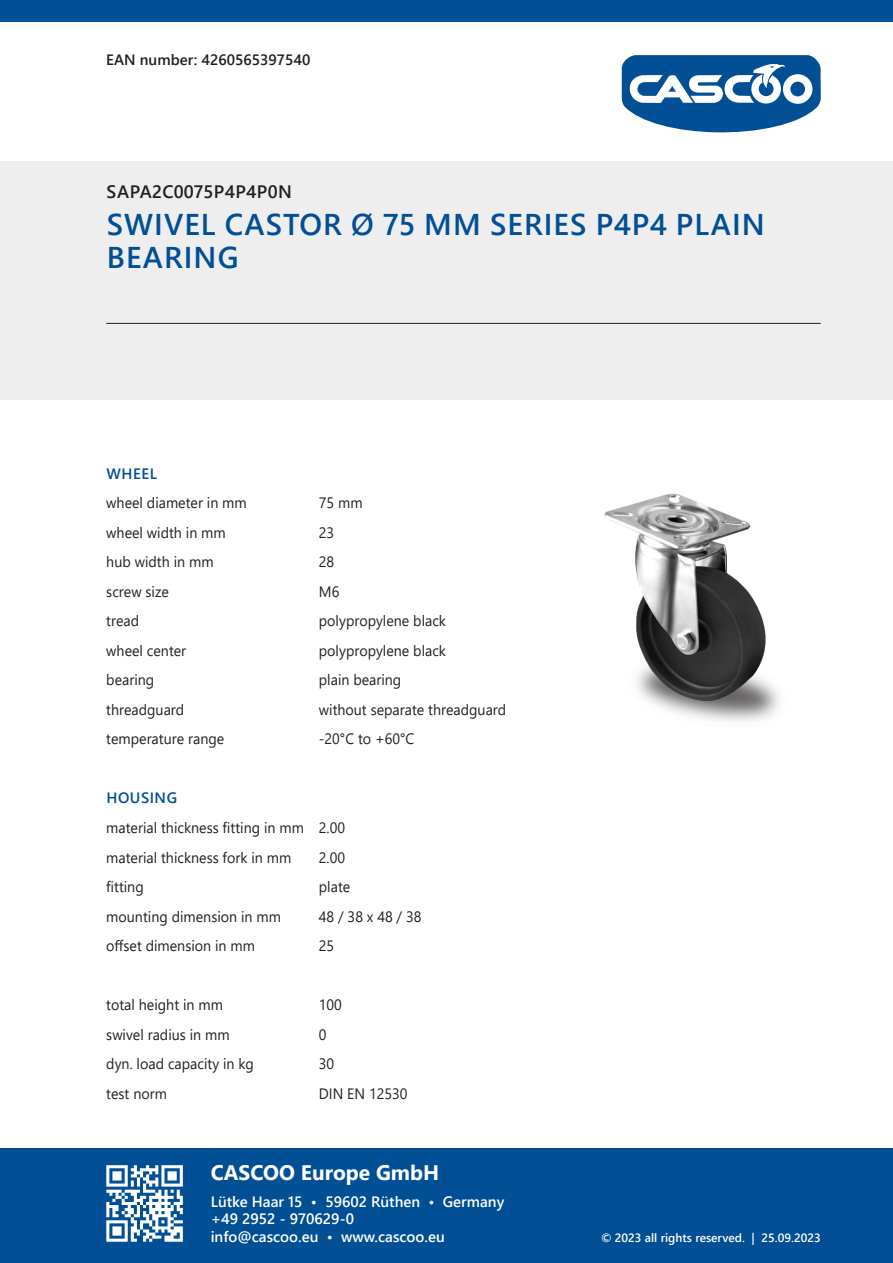
<style>
.page{position:relative;width:893px;height:1263px;background:#fff}
.page>*{position:absolute;margin:0;border:0;box-sizing:border-box;transform-origin:0 0}
.t1{font:600 30px/33px "Segoe UI";letter-spacing:.035em;color:#014f94}
.t2{font:700 21px "Segoe UI";color:#fff}
.t3{font:600 18px "Segoe UI";letter-spacing:.02em;color:#231f20}
.t4{font:15px "Segoe UI";color:#231f20;scale:.95 1}
.t5{font:600 15px/17.5px "Segoe UI";color:#fff}
.t6{font:600 15px "Segoe UI";color:#231f20}
.t7{font:600 15px "Segoe UI";letter-spacing:.035em;color:#014f94}
.t8{font:600 12px "Segoe UI";color:#fff}
</style>
<div class="page">
<img style="left:604px;top:493px;width:175px;height:229px">
<svg style="left:622px;top:55px;width:199px;height:78px"></svg>
<div style="left:0;top:162px;width:893px;height:238px;background:#eeeeef"></div>
<div style="left:0;top:1148px;width:893px;height:115px;background:#014f94"></div>
<div style="left:0;top:0;width:893px;height:21px;background:#014f94"></div>
<svg style="left:106px;top:1165px;width:77px;height:77px"></svg>
<hr style="left:106px;top:323px;width:715px;height:1px;background:#231f20">
<p class="t6" style="left:106px;top:45px;width:205px">EAN number: 4260565397540</p>
<p class="t3" style="left:107px;top:175px;width:187px">SAPA2C0075P4P4P0N</p>
<p class="t1" style="left:107px;top:206px;width:659px">SWIVEL CASTOR Ø 75 MM SERIES P4P4 PLAIN<br>BEARING</p>
<p class="t7" style="left:107px;top:459px;width:52px">WHEEL</p>
<p class="t4" style="left:106px;top:489px;width:149px">wheel diameter in mm</p>
<p class="t4" style="left:319px;top:489px;width:48px">75 mm</p>
<p class="t4" style="left:106px;top:518px;width:127px">wheel width in mm</p>
<p class="t4" style="left:319px;top:518px;width:18px">23</p>
<p class="t4" style="left:106px;top:548px;width:114px">hub width in mm</p>
<p class="t4" style="left:319px;top:548px;width:18px">28</p>
<p class="t4" style="left:106px;top:577px;width:67px">screw size</p>
<p class="t4" style="left:319px;top:577px;width:23px">M6</p>
<p class="t4" style="left:106px;top:607px;width:36px">tread</p>
<p class="t4" style="left:319px;top:607px;width:135px">polypropylene black</p>
<p class="t4" style="left:106px;top:636px;width:86px">wheel center</p>
<p class="t4" style="left:319px;top:636px;width:135px">polypropylene black</p>
<p class="t4" style="left:106px;top:666px;width:52px">bearing</p>
<p class="t4" style="left:319px;top:666px;width:88px">plain bearing</p>
<p class="t4" style="left:106px;top:695px;width:84px">threadguard</p>
<p class="t4" style="left:319px;top:695px;width:199px">without separate threadguard</p>
<p class="t4" style="left:106px;top:725px;width:126px">temperature range</p>
<p class="t4" style="left:319px;top:725px;width:102px">-20°C to +60°C</p>
<p class="t7" style="left:107px;top:784px;width:72px">HOUSING</p>
<p class="t4" style="left:106px;top:813px;width:253px">material thickness fitting in mm 2.00</p>
<p class="t4" style="left:106px;top:843px;width:196px">material thickness fork in mm</p>
<p class="t4" style="left:319px;top:843px;width:29px">2.00</p>
<p class="t4" style="left:106px;top:872px;width:41px">fitting</p>
<p class="t4" style="left:319px;top:872px;width:35px">plate</p>
<p class="t4" style="left:106px;top:902px;width:185px">mounting dimension in mm</p>
<p class="t4" style="left:319px;top:902px;width:109px">48 / 38 x 48 / 38</p>
<p class="t4" style="left:106px;top:931px;width:158px">offset dimension in mm</p>
<p class="t4" style="left:319px;top:931px;width:18px">25</p>
<p class="t4" style="left:106px;top:990px;width:124px">total height in mm</p>
<p class="t4" style="left:319px;top:990px;width:26px">100</p>
<p class="t4" style="left:106px;top:1020px;width:131px">swivel radius in mm</p>
<p class="t4" style="left:319px;top:1020px;width:10px">0</p>
<p class="t4" style="left:106px;top:1049px;width:157px">dyn. load capacity in kg</p>
<p class="t4" style="left:319px;top:1049px;width:18px">30</p>
<p class="t4" style="left:106px;top:1079px;width:65px">test norm</p>
<p class="t4" style="left:319px;top:1079px;width:95px">DIN EN 12530</p>
<p class="t2" style="left:211px;top:1153px;width:230px">CASCOO Europe GmbH</p>
<p class="t5" style="left:211px;top:1191px;width:295px">Lütke Haar 15 • 59602 Rüthen • Germany +49 2952 - 970629-0<br>info@cascoo.eu • www.cascoo.eu</p>
<p class="t8" style="left:601px;top:1226px;width:221px">© 2023 all rights reserved. | 25.09.2023</p>
</div>
